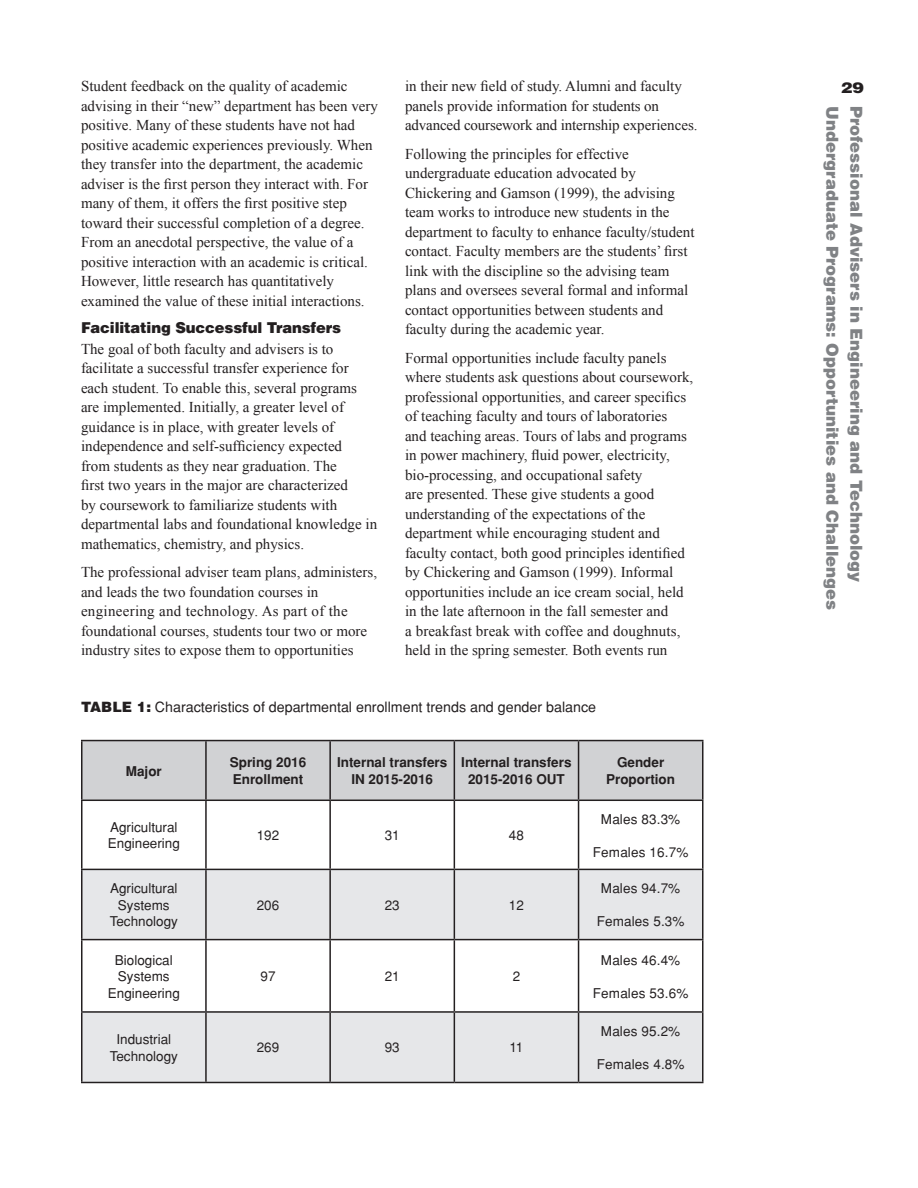
<style>
.page{position:relative;width:918px;height:1188px;background:#fff}
.page>*{position:absolute;margin:0;border:0;box-sizing:border-box;transform-origin:0 0}
.t1{font:900 16.5px "Helvetica";color:#808285}
.t2{font:15px/19.5px "Times New Roman";color:#231f20}
.t3{font:900 15px "Helvetica";color:#231f20;scale:1.15 1}
.t4{font:14.25px "Helvetica";color:#231f20}
.t5{font:13.5px/16.5px "Helvetica";color:#231f20;text-align:center}
.t6{font:700 13.5px/16.5px "Helvetica";color:#231f20;text-align:center}
.s1{font-family:"Helvetica";font-weight:900}
.s2{font-weight:900}
</style>
<div class="page">
<div style="left:82px;top:741px;width:620px;height:59px;background:#d1d2d4"></div>
<svg style="left:82px;top:870px;width:620px;height:212px;fill:#e6e7e9"></svg>
<hr style="left:81px;top:801px;width:1px;height:68px;background:#231f20">
<hr style="left:205px;top:801px;width:2px;height:68px;background:#231f20">
<hr style="left:329px;top:801px;width:2px;height:68px;background:#231f20">
<hr style="left:454px;top:801px;width:1px;height:68px;background:#231f20">
<hr style="left:578px;top:801px;width:1px;height:68px;background:#231f20">
<hr style="left:702px;top:801px;width:2px;height:68px;background:#231f20">
<hr style="left:81px;top:869px;width:125px;height:1px;background:#231f20">
<hr style="left:81px;top:870px;width:1px;height:69px;background:#231f20">
<hr style="left:206px;top:869px;width:124px;height:1px;background:#231f20">
<hr style="left:205px;top:870px;width:2px;height:69px;background:#231f20">
<hr style="left:330px;top:869px;width:124px;height:1px;background:#231f20">
<hr style="left:329px;top:870px;width:2px;height:69px;background:#231f20">
<hr style="left:454px;top:869px;width:125px;height:1px;background:#231f20">
<hr style="left:454px;top:870px;width:1px;height:69px;background:#231f20">
<hr style="left:579px;top:869px;width:125px;height:1px;background:#231f20">
<hr style="left:578px;top:870px;width:1px;height:69px;background:#231f20">
<hr style="left:702px;top:870px;width:2px;height:69px;background:#231f20">
<hr style="left:81px;top:741px;width:1px;height:59px;background:#231f20">
<hr style="left:81px;top:740px;width:125px;height:1px;background:#231f20">
<hr style="left:206px;top:740px;width:124px;height:1px;background:#231f20">
<hr style="left:330px;top:740px;width:124px;height:1px;background:#231f20">
<hr style="left:454px;top:740px;width:125px;height:1px;background:#231f20">
<hr style="left:579px;top:740px;width:125px;height:1px;background:#231f20">
<hr style="left:205px;top:741px;width:2px;height:59px;background:#231f20">
<hr style="left:329px;top:741px;width:2px;height:59px;background:#231f20">
<hr style="left:454px;top:741px;width:1px;height:59px;background:#231f20">
<hr style="left:578px;top:741px;width:1px;height:59px;background:#231f20">
<hr style="left:702px;top:741px;width:2px;height:59px;background:#231f20">
<hr style="left:81px;top:800px;width:125px;height:1px;background:#231f20">
<hr style="left:206px;top:800px;width:124px;height:1px;background:#231f20">
<hr style="left:330px;top:800px;width:124px;height:1px;background:#231f20">
<hr style="left:454px;top:800px;width:125px;height:1px;background:#231f20">
<hr style="left:579px;top:800px;width:125px;height:1px;background:#231f20">
<hr style="left:81px;top:940px;width:1px;height:71px;background:#231f20">
<hr style="left:81px;top:939px;width:125px;height:1px;background:#231f20">
<hr style="left:206px;top:939px;width:124px;height:1px;background:#231f20">
<hr style="left:330px;top:939px;width:124px;height:1px;background:#231f20">
<hr style="left:454px;top:939px;width:125px;height:1px;background:#231f20">
<hr style="left:579px;top:939px;width:125px;height:1px;background:#231f20">
<hr style="left:205px;top:940px;width:2px;height:71px;background:#231f20">
<hr style="left:329px;top:940px;width:2px;height:71px;background:#231f20">
<hr style="left:454px;top:940px;width:1px;height:71px;background:#231f20">
<hr style="left:578px;top:940px;width:1px;height:71px;background:#231f20">
<hr style="left:702px;top:940px;width:2px;height:71px;background:#231f20">
<hr style="left:81px;top:1013px;width:1px;height:69px;background:#231f20">
<hr style="left:81px;top:1011px;width:125px;height:2px;background:#231f20">
<hr style="left:206px;top:1011px;width:124px;height:2px;background:#231f20">
<hr style="left:330px;top:1011px;width:124px;height:2px;background:#231f20">
<hr style="left:454px;top:1011px;width:125px;height:2px;background:#231f20">
<hr style="left:579px;top:1011px;width:125px;height:2px;background:#231f20">
<hr style="left:205px;top:1013px;width:2px;height:69px;background:#231f20">
<hr style="left:329px;top:1013px;width:2px;height:69px;background:#231f20">
<hr style="left:454px;top:1013px;width:1px;height:69px;background:#231f20">
<hr style="left:578px;top:1013px;width:1px;height:69px;background:#231f20">
<hr style="left:702px;top:1013px;width:2px;height:69px;background:#231f20">
<hr style="left:81px;top:1082px;width:125px;height:1px;background:#231f20">
<hr style="left:206px;top:1082px;width:124px;height:1px;background:#231f20">
<hr style="left:330px;top:1082px;width:124px;height:1px;background:#231f20">
<hr style="left:454px;top:1082px;width:125px;height:1px;background:#231f20">
<hr style="left:579px;top:1082px;width:125px;height:1px;background:#231f20">
<p class="t2" style="left:405px;top:76px;width:294px">in their new field of study. Alumni and faculty panels provide information for students on advanced coursework and internship experiences.</p>
<p class="t2" style="left:405px;top:144px;width:291px">Following the principles for effective undergraduate education advocated by Chickering and Gamson (1999), the advising team works to introduce new students in the department to faculty to enhance faculty/student contact. Faculty members are the students’ first link with the discipline so the advising team plans and oversees several formal and informal contact opportunities between students and faculty during the academic year.</p>
<p class="t2" style="left:405px;top:348px;width:290px">Formal opportunities include faculty panels where students ask questions about coursework, professional opportunities, and career specifics of teaching faculty and tours of laboratories<br>and teaching areas. Tours of labs and programs in power machinery, fluid power, electricity, bio-processing, and occupational safety<br>are presented. These give students a good understanding of the expectations of the department while encouraging student and faculty contact, both good principles identified by Chickering and Gamson (1999). Informal opportunities include an ice cream social, held in the late afternoon in the fall semester and<br>a breakfast break with coffee and doughnuts, held in the spring semester. Both events run</p>
<p class="t2" style="left:81px;top:76px;width:268px">Student feedback on the quality of academic</p>
<p class="t3" style="left:841px;top:78px;width:22px">29</p>
<p class="t2" style="left:81px;top:96px;width:299px">advising in their “new” department has been very positive. Many of these students have not had positive academic experiences previously. When they transfer into the department, the academic adviser is the first person they interact with. For many of them, it offers the first positive step toward their successful completion of a degree.<br>From an anecdotal perspective, the value of a positive interaction with an academic is critical.<br>However, little research has quantitatively examined the value of these initial interactions.</p>
<p class="t2" style="left:81px;top:317px;width:262px;line-height:21px"><span class="s1">Facilitating Successful Transfers<br></span>The goal of both faculty and advisers is to</p>
<p class="t2" style="left:81px;top:358px;width:298px">facilitate a successful transfer experience for each student. To enable this, several programs are implemented. Initially, a greater level of guidance is in place, with greater levels of independence and self-sufficiency expected<br>from students as they near graduation. The<br>first two years in the major are characterized<br>by coursework to familiarize students with departmental labs and foundational knowledge in mathematics, chemistry, and physics.</p>
<p class="t2" style="left:81px;top:562px;width:298px">The professional adviser team plans, administers, and leads the two foundation courses in engineering and technology. As part of the foundational courses, students tour two or more industry sites to expose them to opportunities</p>
<p class="t1" style="left:843px;top:106px;width:506px;rotate:90deg">Undergraduate Programs: Opportunities and Challenges</p>
<p class="t1" style="left:867px;top:106px;width:478px;rotate:90deg">Professional Advisers in Engineering and Technology</p>
<p class="t4" style="left:81px;top:699px;width:517px"><span class="s2">TABLE 1:</span> Characteristics of departmental enrollment trends and gender balance</p>
<p class="t6" style="left:126px;top:763px;width:38px">Major</p>
<p class="t6" style="left:230px;top:754px;width:78px;text-align:left">Spring 2016<br>Enrollment</p>
<p class="t6" style="left:337px;top:754px;width:112px">Internal transfers<br>IN 2015-2016</p>
<p class="t6" style="left:461px;top:754px;width:112px">Internal transfers<br>2015-2016 OUT</p>
<p class="t6" style="left:606px;top:754px;width:70px">Gender<br>Proportion</p>
<p class="t5" style="left:108px;top:819px;width:74px;text-align:left">Agricultural<br>Engineering</p>
<p class="t5" style="left:257px;top:827px;width:24px">192</p>
<p class="t5" style="left:385px;top:827px;width:17px">31</p>
<p class="t5" style="left:509px;top:827px;width:17px">48</p>
<p class="t5" style="left:601px;top:810px;width:81px">Males 83.3%</p>
<p class="t5" style="left:593px;top:843px;width:97px">Females 16.7%</p>
<p class="t5" style="left:110px;top:880px;width:70px">Agricultural<br>Systems<br>Technology</p>
<p class="t5" style="left:108px;top:951px;width:74px">Biological<br>Systems<br>Engineering</p>
<p class="t5" style="left:257px;top:897px;width:24px">206</p>
<p class="t5" style="left:385px;top:897px;width:17px">23</p>
<p class="t5" style="left:509px;top:897px;width:17px">12</p>
<p class="t5" style="left:261px;top:968px;width:17px">97</p>
<p class="t5" style="left:385px;top:968px;width:17px">21</p>
<p class="t5" style="left:513px;top:968px;width:9px">2</p>
<p class="t5" style="left:110px;top:1031px;width:70px">Industrial<br>Technology</p>
<p class="t5" style="left:257px;top:1039px;width:24px">269</p>
<p class="t5" style="left:385px;top:1039px;width:17px">93</p>
<p class="t5" style="left:509px;top:1039px;width:16px">11</p>
<p class="t5" style="left:601px;top:880px;width:81px">Males 94.7%</p>
<p class="t5" style="left:597px;top:913px;width:89px">Females 5.3%</p>
<p class="t5" style="left:601px;top:951px;width:81px">Males 46.4%</p>
<p class="t5" style="left:593px;top:984px;width:97px">Females 53.6%</p>
<p class="t5" style="left:601px;top:1023px;width:81px">Males 95.2%</p>
<p class="t5" style="left:597px;top:1056px;width:89px">Females 4.8%</p>
</div>
